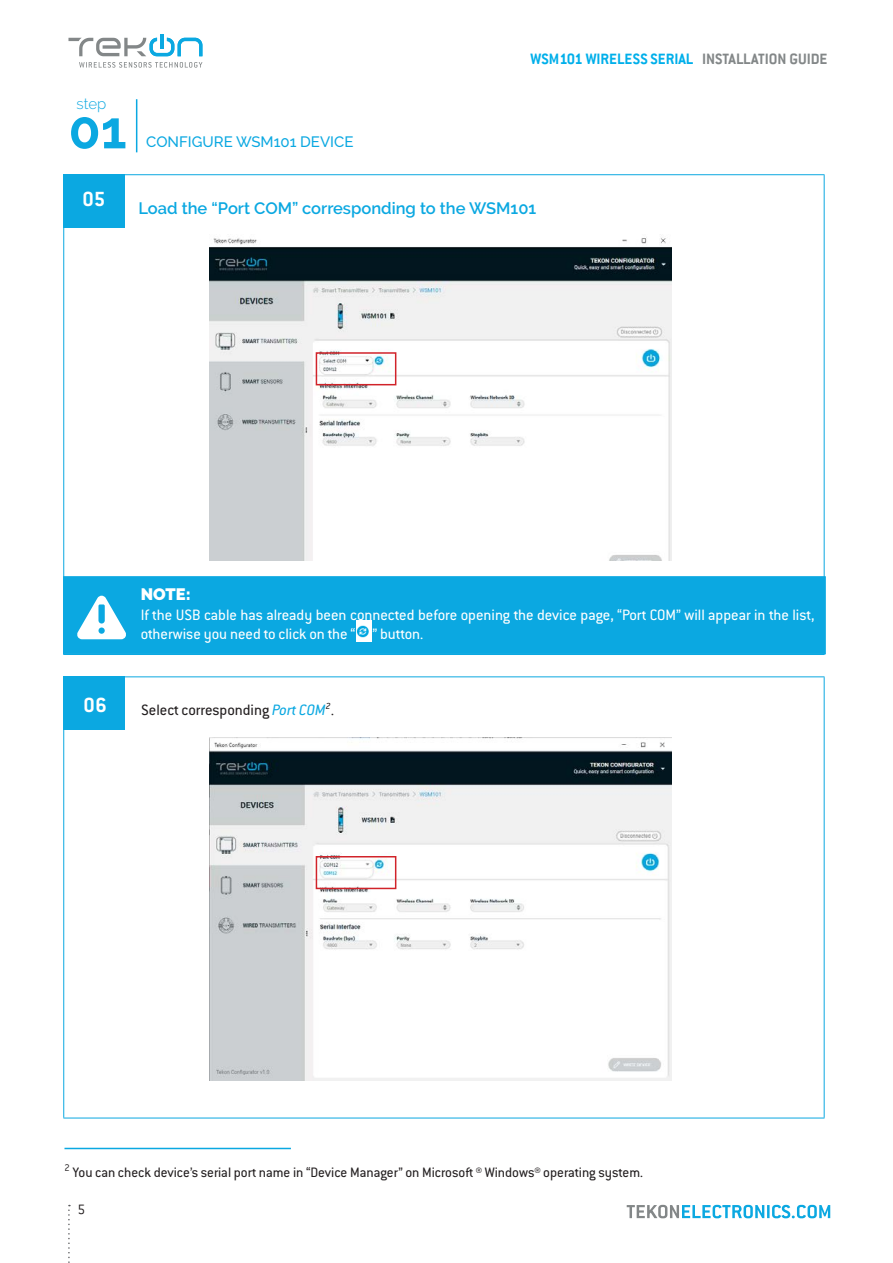
<style>
.page{position:relative;width:893px;height:1263px;background:#fff}
.page>*{position:absolute;margin:0;border:0;box-sizing:border-box;transform-origin:0 0}
.t1{font:700 52.5px "Raleway";color:#0ba8e1}
.t2{font:700 22.5px "Conduit ITC Pro";color:#fff}
.textos{font:16.5px/19.8px "Conduit ITC Pro";color:#fff}
.textos-2{font:600 16.5px "Raleway";color:#0ba8e1}
.t3{font:700 16.5px "Conduit ITC";color:#00afea}
.textos-3{font:16.5px "Conduit ITC Pro";color:#231f20}
.textos-4{font:900 16.5px "Raleway";color:#fff}
.t4{font:15px "Conduit ITC Pro";color:#231f20}
.t5{font:500 15px "Raleway";color:#0ba8e1}
.t6{font:300 15px "Raleway";color:#0ba8e1}
.t7{font:300 15px "Conduit ITC";color:#231f20}
.s1{color:#838788}
.s2{font-style:italic;color:#0ba8e1}
.s3{font-family:"Conduit ITC";font-weight:300}
</style>
<div class="page">
<hr style="left:136px;top:99px;width:1px;height:53px;background:#0ba8e1">
<svg style="left:627px;top:1205px;width:203px;height:13px"></svg>
<svg style="left:68px;top:1205px;width:2px;height:58px"></svg>
<svg style="left:68px;top:34px;width:134px;height:22px"></svg>
<svg style="left:79px;top:62px;width:123px;height:6px"></svg>
<hr style="left:63px;top:174px;width:761px;height:1px;background:#0ba8e1">
<hr style="left:63px;top:175px;width:1px;height:479px;background:#0ba8e1">
<hr style="left:824px;top:175px;width:1px;height:479px;background:#0ba8e1">
<hr style="left:63px;top:654px;width:761px;height:1px;background:#0ba8e1">
<hr style="left:63px;top:676px;width:761px;height:1px;background:#0ba8e1">
<hr style="left:63px;top:677px;width:1px;height:441px;background:#0ba8e1">
<hr style="left:824px;top:677px;width:1px;height:441px;background:#0ba8e1">
<hr style="left:63px;top:1118px;width:761px;height:1px;background:#0ba8e1">
<div style="left:63px;top:174px;width:62px;height:53px;background:#0ba8e1"></div>
<img style="left:209px;top:237px;width:462px;height:323px">
<div style="left:316px;top:352px;width:80px;height:33px;border:2px solid #d1232a"></div>
<div style="left:63px;top:576px;width:763px;height:78px;background:#0ba8e1;border:1px solid #0ba8e1"></div>
<svg style="left:77px;top:596px;width:49px;height:43px"></svg>
<img style="left:356px;top:621px;width:16px;height:21px">
<div style="left:63px;top:677px;width:62px;height:53px;background:#0ba8e1"></div>
<img style="left:209px;top:738px;width:462px;height:343px">
<div style="left:316px;top:856px;width:80px;height:33px;border:2px solid #d1232a"></div>
<hr style="left:64px;top:1148px;width:227px;height:1px;background:#0ba8e1">
<p class="t6" style="left:77px;top:95px;width:31px">step</p>
<h1 class="t1" style="left:68px;top:100px;width:60px">01</h1>
<p class="t5" style="left:146px;top:133px;width:209px">CONFIGURE WSM101 DEVICE</p>
<p class="t3" style="left:531px;top:49px;width:298px">WSM101 WIRELESS SERIAL <span class="s1">INSTALLATION GUIDE</span></p>
<p class="t2" style="left:82px;top:186px;width:24px">05</p>
<p class="textos-2" style="left:139px;top:199px;width:399px">Load the “Port COM” corresponding to the WSM101</p>
<p class="textos-4" style="left:141px;top:584px;width:52px">NOTE:</p>
<p class="textos" style="left:141px;top:605px;width:675px">If the USB cable has already been connected before opening the device page, “Port COM” will appear in the list, otherwise you need to click on the “ ” button.</p>
<p class="t2" style="left:83px;top:691px;width:25px">06</p>
<p class="textos-3" style="left:141px;top:700px;width:195px">Select corresponding <span class="s2">Port COM</span><sup>2</sup><span class="s3">.</span></p>
<p class="t4" style="left:64px;top:1164px;width:580px"><sup>2</sup> You can check device’s serial port name in “Device Manager” on Microsoft ® Windows® operating system.</p>
<p class="t7" style="left:77px;top:1201px;width:9px">5</p>
</div>
